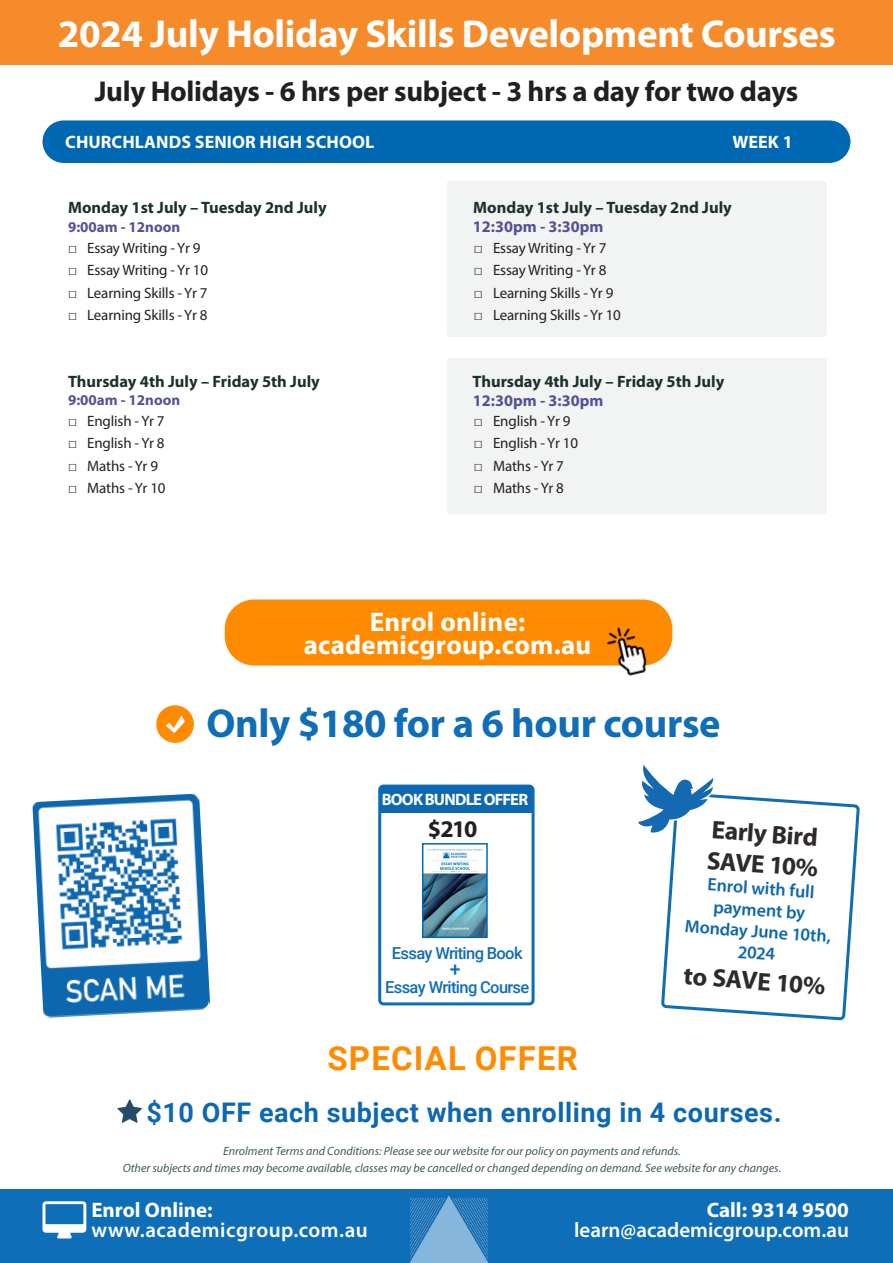
<style>
.page{position:relative;width:893px;height:1263px;background:#fff}
.page>*{position:absolute;margin:0;border:0;box-sizing:border-box;transform-origin:0 0}
.t1{font:700 40.5px "Myriad Pro";letter-spacing:-.01em;color:#106eb6}
.t2{font:700 39px "Myriad Pro";letter-spacing:-.01em;color:#fff}
.t3{font:700 33px "Roboto";letter-spacing:.035em;color:#ff8b00}
.t4{font:700 28.8px "Myriad Pro";letter-spacing:-.01em;color:#231f20}
.t5{font:700 27px "Roboto";letter-spacing:.02em;color:#0d68b1}
.t6{font:700 27px "Myriad Pro";letter-spacing:.01em;color:#fff}
.t7{font:700 25.5px/30.6px "Myriad Pro";color:#231f20}
.t8{font:700 24px "Myriad Pro";color:#231f20}
.t9{font:600 21px "Myriad Pro";color:#fff}
.t10{font:700 21px "Myriad Pro";color:#fff}
.t11{font:600 21px "Myriad Pro";letter-spacing:.025em;color:#fff}
.t12{font:500 19.5px "Roboto";color:#116eb5}
.t13{font:600 18px/21.6px "Myriad Pro";color:#0060ab;text-align:center}
.t14{font:700 18px "Myriad Pro";letter-spacing:.005em;color:#fff}
.t15{font:700 16.5px "Myriad Pro";color:#1c312a}
.t16{font:500 16.5px "Roboto";letter-spacing:-.04em;color:#116eb5}
.t17{font:700 16.5px "Myriad Pro";letter-spacing:-.045em;color:#fff}
.t18{font:700 16.2px "Myriad Pro";color:#535097}
.t19{font:15px "Myriad Pro";letter-spacing:-.01em;color:#231f20}
.t20{font:700 15px "Myriad Pro";color:#535097}
.t21{font:italic 12px/16.5px "Myriad Pro";color:#0f2e29;text-align:center}
.s1{font-family:"Verdana"}
</style>
<div class="page">
<div style="left:0;top:0;width:893px;height:65px;background:#f68b2b"></div>
<div style="left:446px;top:181px;width:381px;height:156px;background:#f2f3f3;border-radius:4px"></div>
<div style="left:446px;top:358px;width:381px;height:156px;background:#f2f3f3;border-radius:4px"></div>
<div style="left:43px;top:121px;width:807px;height:41px;background:#0067b2;border-radius:21px"></div>
<div style="left:43px;top:120px;width:807px;height:43px;border:2px solid #0067b2;border-radius:21px"></div>
<div style="left:0;top:1189px;width:893px;height:74px;background:#0f6eb8"></div>
<img style="left:32px;top:793px;width:178px;height:225px">
<svg style="left:43px;top:1201px;width:43px;height:37px"></svg>
<div style="left:224px;top:598px;width:449px;height:68px;background:#ff8b00;border-radius:30px"></div>
<div style="left:223px;top:597px;width:451px;height:71px;border:2px solid #f9fcfe;border-radius:30px"></div>
<img style="left:594px;top:627px;width:62px;height:49px">
<img style="left:409px;top:1195px;width:80px;height:68px">
<svg style="left:117px;top:1099px;width:25px;height:24px"></svg>
<svg style="left:156px;top:705px;width:38px;height:38px"></svg>
<div style="left:378px;top:784px;width:157px;height:221px;border:3px solid #0067b2;border-radius:4px"></div>
<div style="left:380px;top:787px;width:152px;height:26px;background:#0d68b1"></div>
<img style="left:425px;top:849px;width:60px;height:86px">
<div style="left:422px;top:843px;width:66px;height:95px;border:2px solid #0067b2"></div>
<svg style="left:638px;top:765px;width:220px;height:254px"></svg>
<p class="t2" style="left:58px;top:8px;width:779px">2024 July Holiday Skills Development Courses</p>
<p class="t4" style="left:95px;top:73px;width:705px">July Holidays - 6 hrs per subject - 3 hrs a day for two days</p>
<p class="t14" style="left:65px;top:131px;width:310px">CHURCHLANDS SENIOR HIGH SCHOOL</p>
<p class="t14" style="left:732px;top:131px;width:62px">WEEK 1</p>
<p class="t15" style="left:68px;top:197px;width:260px">Monday 1st July – Tuesday 2nd July</p>
<p class="t15" style="left:473px;top:197px;width:260px">Monday 1st July – Tuesday 2nd July</p>
<p class="t20" style="left:68px;top:217px;width:114px">9:00am - 12noon</p>
<p class="t18" style="left:473px;top:216px;width:132px">12:30pm - 3:30pm</p>
<p class="t19" style="left:68px;top:238px;width:134px"><span class="s1">□</span> Essay Writing - Yr 9</p>
<p class="t19" style="left:68px;top:261px;width:142px"><span class="s1">□</span> Essay Writing - Yr 10</p>
<p class="t19" style="left:68px;top:283px;width:141px"><span class="s1">□</span> Learning Skills - Yr 7</p>
<p class="t19" style="left:68px;top:306px;width:141px"><span class="s1">□</span> Learning Skills - Yr 8</p>
<p class="t19" style="left:474px;top:238px;width:134px"><span class="s1">□</span> Essay Writing - Yr 7</p>
<p class="t19" style="left:474px;top:261px;width:134px"><span class="s1">□</span> Essay Writing - Yr 8</p>
<p class="t19" style="left:474px;top:283px;width:141px"><span class="s1">□</span> Learning Skills - Yr 9</p>
<p class="t19" style="left:474px;top:306px;width:149px"><span class="s1">□</span> Learning Skills - Yr 10</p>
<p class="t15" style="left:68px;top:370px;width:253px">Thursday 4th July – Friday 5th July</p>
<p class="t15" style="left:473px;top:370px;width:253px">Thursday 4th July – Friday 5th July</p>
<p class="t20" style="left:68px;top:390px;width:114px">9:00am - 12noon</p>
<p class="t18" style="left:473px;top:390px;width:132px">12:30pm - 3:30pm</p>
<p class="t19" style="left:68px;top:411px;width:98px"><span class="s1">□</span> English - Yr 7</p>
<p class="t19" style="left:68px;top:434px;width:98px"><span class="s1">□</span> English - Yr 8</p>
<p class="t19" style="left:68px;top:456px;width:92px"><span class="s1">□</span> Maths - Yr 9</p>
<p class="t19" style="left:68px;top:479px;width:99px"><span class="s1">□</span> Maths - Yr 10</p>
<p class="t19" style="left:474px;top:411px;width:98px"><span class="s1">□</span> English - Yr 9</p>
<p class="t19" style="left:474px;top:434px;width:106px"><span class="s1">□</span> English - Yr 10</p>
<p class="t19" style="left:474px;top:456px;width:92px"><span class="s1">□</span> Maths - Yr 7</p>
<p class="t19" style="left:474px;top:479px;width:92px"><span class="s1">□</span> Maths - Yr 8</p>
<p class="t6" style="left:370px;top:605px;width:157px">Enrol online:</p>
<p class="t6" style="left:304px;top:627px;width:289px">academicgroup.com.au</p>
<p class="t1" style="left:206px;top:696px;width:516px">Only $180 for a 6 hour course</p>
<p class="t17" style="left:382px;top:789px;width:148px">BOOK BUNDLE OFFER</p>
<p class="t8" style="left:428px;top:813px;width:51px">$210</p>
<p class="t16" style="left:392px;top:942px;width:132px">Essay Writing Book</p>
<p class="t12" style="left:450px;top:956px;width:12px">+</p>
<p class="t16" style="left:385px;top:976px;width:146px">Essay Writing Course</p>
<p class="t3" style="left:327px;top:1035px;width:252px">SPECIAL OFFER</p>
<h3 class="t7" style="left:710px;top:813px;width:113px;rotate:4deg">Early Bird<br>SAVE 10%</h3>
<p class="t13" style="left:689px;top:872px;width:148px;rotate:4deg">Enrol with full payment by<br>Monday June 10th,<br>2024</p>
<h3 class="t7" style="left:685px;top:960px;width:144px;rotate:4deg">to SAVE 10%</h3>
<p class="t5" style="left:147px;top:1094px;width:636px">$10 OFF each subject when enrolling in 4 courses.</p>
<p class="t21" style="left:123px;top:1142px;width:660px">Enrolment Terms and Conditions: Please see our website for our policy on payments and refunds.<br>Other subjects and times may become available, classes may be cancelled or changed depending on demand. See website for any changes.</p>
<p class="t10" style="left:707px;top:1196px;width:144px">Call: 9314 9500</p>
<p class="t9" style="left:574px;top:1216px;width:276px">learn@academicgroup.com.au</p>
<p class="t10" style="left:91px;top:1196px;width:123px">Enrol Online:</p>
<p class="t11" style="left:91px;top:1216px;width:278px">www.academicgroup.com.au</p>
</div>
